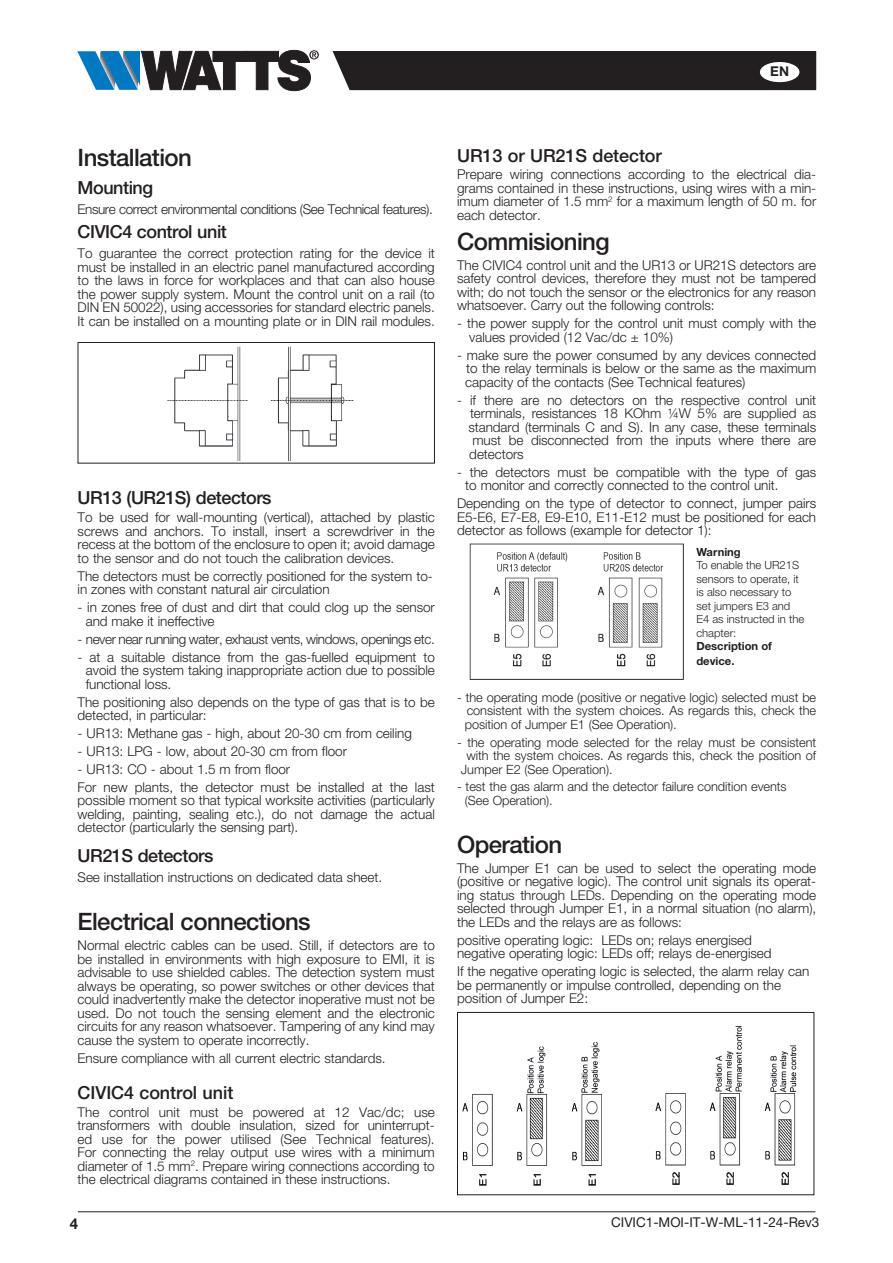
<style>
.page{position:relative;width:893px;height:1263px;background:#fff}
.page>*{position:absolute;margin:0;border:0;box-sizing:border-box;transform-origin:0 0}
._2_Head{font:500 24px "Helvetica Neue LT Std";letter-spacing:-.025em;color:#231f20}
.body-8_5_on_9{font:500 18px "Helvetica Neue LT Std";letter-spacing:-.005em;color:#231f20}
._2_Head-2{font:500 18px "Helvetica Neue LT Std";letter-spacing:-.025em;color:#231f20}
.body-8_5_on_9-2{font:500 18px "Helvetica Neue LT Std";letter-spacing:-.025em;color:#231f20}
.Subhead_1{font:500 18px "Helvetica Neue LT Std";letter-spacing:-.025em;color:#231f20}
.t1{font:700 15px "Helvetica Neue LT Std";color:#231f20}
.body-8_5_on_9-3{font:300 13.5px/13.5px "Helvetica Neue LT Std";letter-spacing:-.005em;color:#231f20;text-align:justify}
.body-8_5_on_9-4{font:300 13.5px "Helvetica Neue LT Std";letter-spacing:-.03em;color:#231f20}
.t2{font:13.5px "Helvetica Neue LT Std";color:#231f20}
.t3{font:700 13.5px "Helvetica Neue LT Std";color:#231f20}
.body-8_5_on_9-5{font:300 12.75px/13.5px "Helvetica Neue LT Std";letter-spacing:-.005em;color:#231f20;text-align:justify}
.t4{font:300 11.25px/13.5px "Helvetica Neue LT Std";color:#231f20}
.t5{font:700 11.25px/14.4px "Helvetica Neue LT Std";color:#231f20}
.s1{font-weight:700}
</style>
<div class="page">
<hr style="left:78px;top:1211px;width:737px;height:1px;background:#231f20">
<svg style="left:77px;top:50px;width:242px;height:41px"></svg>
<div style="left:333px;top:51px;width:483px;height:39px;background:#231f20"></div>
<div style="left:760px;top:62px;width:39px;height:20px;background:#fff;border-radius:50%"></div>
<img style="left:167px;top:346px;width:187px;height:115px">
<img style="left:457px;top:1011px;width:351px;height:175px">
<div style="left:78px;top:342px;width:357px;height:121px;border:1px solid #231f20"></div>
<div style="left:457px;top:1012px;width:357px;height:183px;border:1px solid #231f20"></div>
<img style="left:469px;top:543px;width:215px;height:137px">
<p class="t3" style="left:770px;top:63px;width:20px">EN</p>
<p class="_2_Head" style="left:78px;top:143px;width:116px">Installation</p>
<p class="Subhead_1" style="left:78px;top:177px;width:77px">Mounting</p>
<p class="body-8_5_on_9-4" style="left:78px;top:201px;width:357px">Ensure correct environmental conditions (See Technical features).</p>
<p class="_2_Head-2" style="left:78px;top:221px;width:151px">CIVIC4 control unit</p>
<p class="body-8_5_on_9-3" style="left:78px;top:247px;width:359px">To guarantee the correct protection rating for the device it must be installed in an electric panel manufactured according to the laws in force for workplaces and that can also house the power supply system. Mount the control unit on a rail (to DIN EN 50022), using accessories for standard electric panels.<br>It can be installed on a mounting plate or in DIN rail modules.</p>
<p class="body-8_5_on_9-2" style="left:78px;top:487px;width:195px">UR13 (UR21S) detectors</p>
<p class="body-8_5_on_9-3" style="left:78px;top:511px;width:359px">To be used for wall-mounting (vertical), attached by plastic screws and anchors. To install, insert a screwdriver in the recess at the bottom of the enclosure to open it; avoid damage to the sensor and do not touch the calibration devices.</p>
<p class="body-8_5_on_9-3" style="left:78px;top:569px;width:357px">The detectors must be correctly positioned for the system to&shy;in zones with constant natural air circulation</p>
<p class="body-8_5_on_9-3" style="left:86px;top:600px;width:351px;text-indent:-8px">- in zones free of dust and dirt that could clog up the sensor and make it ineffective</p>
<p class="body-8_5_on_9-4" style="left:78px;top:631px;width:359px">- never near running water, exhaust vents, windows, openings etc.</p>
<p class="body-8_5_on_9-3" style="left:86px;top:650px;width:351px;text-indent:-8px">- at a suitable distance from the gas-fuelled equipment to avoid the system taking inappropriate action due to possible functional loss.</p>
<p class="body-8_5_on_9-3" style="left:78px;top:695px;width:359px">The positioning also depends on the type of gas that is to be detected, in particular:</p>
<p class="body-8_5_on_9-3" style="left:78px;top:726px;width:336px">- UR13: Methane gas - high, about 20-30 cm from ceiling</p>
<p class="body-8_5_on_9-3" style="left:78px;top:744px;width:271px">- UR13: LPG - low, about 20-30 cm from floor</p>
<p class="body-8_5_on_9-3" style="left:78px;top:762px;width:214px">- UR13: CO - about 1.5 m from floor</p>
<p class="body-8_5_on_9-3" style="left:78px;top:780px;width:359px">For new plants, the detector must be installed at the last possible moment so that typical worksite activities (particularly welding, painting, sealing etc.), do not damage the actual detector (particularly the sensing part).</p>
<p class="_2_Head-2" style="left:78px;top:845px;width:137px">UR21S detectors</p>
<p class="body-8_5_on_9-3" style="left:78px;top:870px;width:306px">See installation instructions on dedicated data sheet.</p>
<p class="_2_Head" style="left:78px;top:907px;width:235px">Electrical connections</p>
<p class="body-8_5_on_9-3" style="left:78px;top:938px;width:359px">Normal electric cables can be used. Still, if detectors are to be installed in environments with high exposure to EMI, it is advisable to use shielded cables. The detection system must always be operating, so power switches or other devices that could inadvertently make the detector inoperative must not be used. Do not touch the sensing element and the electronic circuits for any reason whatsoever. Tampering of any kind may cause the system to operate incorrectly.</p>
<p class="body-8_5_on_9-3" style="left:78px;top:1051px;width:310px">Ensure compliance with all current electric standards.</p>
<p class="body-8_5_on_9" style="left:78px;top:1081px;width:157px">CIVIC4 control unit</p>
<p class="body-8_5_on_9-3" style="left:78px;top:1105px;width:359px">The control unit must be powered at 12 Vac/dc; use transformers with double insulation, sized for uninterrupt&shy;ed use for the power utilised (See Technical features).<br>For connecting the relay output use wires with a minimum diameter of 1.5 mm<sup>2</sup>. Prepare wiring connections according to the electrical diagrams contained in these instructions.</p>
<p class="body-8_5_on_9" style="left:457px;top:144px;width:206px">UR13 or UR21S detector</p>
<p class="body-8_5_on_9-3" style="left:457px;top:168px;width:361px">Prepare wiring connections according to the electrical dia&shy;grams contained in these instructions, using wires with a min&shy;imum diameter of 1.5 mm<sup>2</sup> for a maximum length of 50 m. for each detector.</p>
<p class="_2_Head" style="left:457px;top:227px;width:154px">Commisioning</p>
<p class="body-8_5_on_9-3" style="left:457px;top:258px;width:361px">The CIVIC4 control unit and the UR13 or UR21S detectors are safety control devices, therefore they must not be tampered with; do not touch the sensor or the electronics for any reason whatsoever. Carry out the following controls:</p>
<p class="body-8_5_on_9-3" style="left:469px;top:317px;width:348px;text-indent:-12px">- the power supply for the control unit must comply with the values provided (12 Vac/dc ± 10%)</p>
<p class="body-8_5_on_9-3" style="left:465px;top:348px;width:353px;text-indent:-8px">- make sure the power consumed by any devices connected to the relay terminals is below or the same as the maximum capacity of the contacts (See Technical features)</p>
<p class="body-8_5_on_9-3" style="left:468px;top:393px;width:349px;text-indent:-11px">- if there are no detectors on the respective control unit terminals, resistances 18 KOhm ¼W 5% are supplied as standard (terminals C and S). In any case, these terminals must be disconnected from the inputs where there are detectors</p>
<p class="body-8_5_on_9-3" style="left:465px;top:465px;width:352px;text-indent:-8px">- the detectors must be compatible with the type of gas to monitor and correctly connected to the control unit.</p>
<p class="body-8_5_on_9-3" style="left:457px;top:496px;width:361px">Depending on the type of detector to connect, jumper pairs E5-E6, E7-E8, E9-E10, E11-E12 must be positioned for each detector as follows (example for detector 1):</p>
<p class="t4" style="left:696px;top:545px;width:109px"><span class="s1">Warning<br></span>To enable the UR21S sensors to operate, it is also necessary to set jumpers E3 and<br>E4 as instructed in the chapter:</p>
<p class="t5" style="left:696px;top:639px;width:77px">Description of device.</p>
<p class="body-8_5_on_9-5" style="left:465px;top:690px;width:353px;text-indent:-8px">- the operating mode (positive or negative logic) selected must be consistent with the system choices. As regards this, check the position of Jumper E1 (See Operation).</p>
<p class="body-8_5_on_9-5" style="left:457px;top:735px;width:361px">- the operating mode selected for the relay must be consistent</p>
<p class="body-8_5_on_9-5" style="left:466px;top:748px;width:351px">with the system choices. As regards this, check the position of</p>
<p class="body-8_5_on_9-5" style="left:461px;top:762px;width:153px">Jumper E2 (See Operation).</p>
<p class="body-8_5_on_9-5" style="left:465px;top:780px;width:323px;text-indent:-8px">- test the gas alarm and the detector failure condition events (See Operation).</p>
<p class="_2_Head" style="left:457px;top:830px;width:107px">Operation</p>
<p class="body-8_5_on_9-3" style="left:457px;top:861px;width:361px">The Jumper E1 can be used to select the operating mode (positive or negative logic). The control unit signals its operat&shy;ing status through LEDs. Depending on the operating mode selected through Jumper E1, in a normal situation (no alarm), the LEDs and the relays are as follows:</p>
<p class="body-8_5_on_9-3" style="left:457px;top:933px;width:316px">positive operating logic: LEDs on; relays energised negative operating logic: LEDs off; relays de-energised</p>
<p class="body-8_5_on_9-3" style="left:457px;top:964px;width:354px;text-align:left">If the negative operating logic is selected, the alarm relay can be permanently or impulse controlled, depending on the position of Jumper E2:</p>
<p class="t1" style="left:70px;top:1214px;width:10px">4</p>
<p class="t2" style="left:611px;top:1213px;width:210px">CIVIC1-MOI-IT-W-ML-11-24-Rev3</p>
</div>
